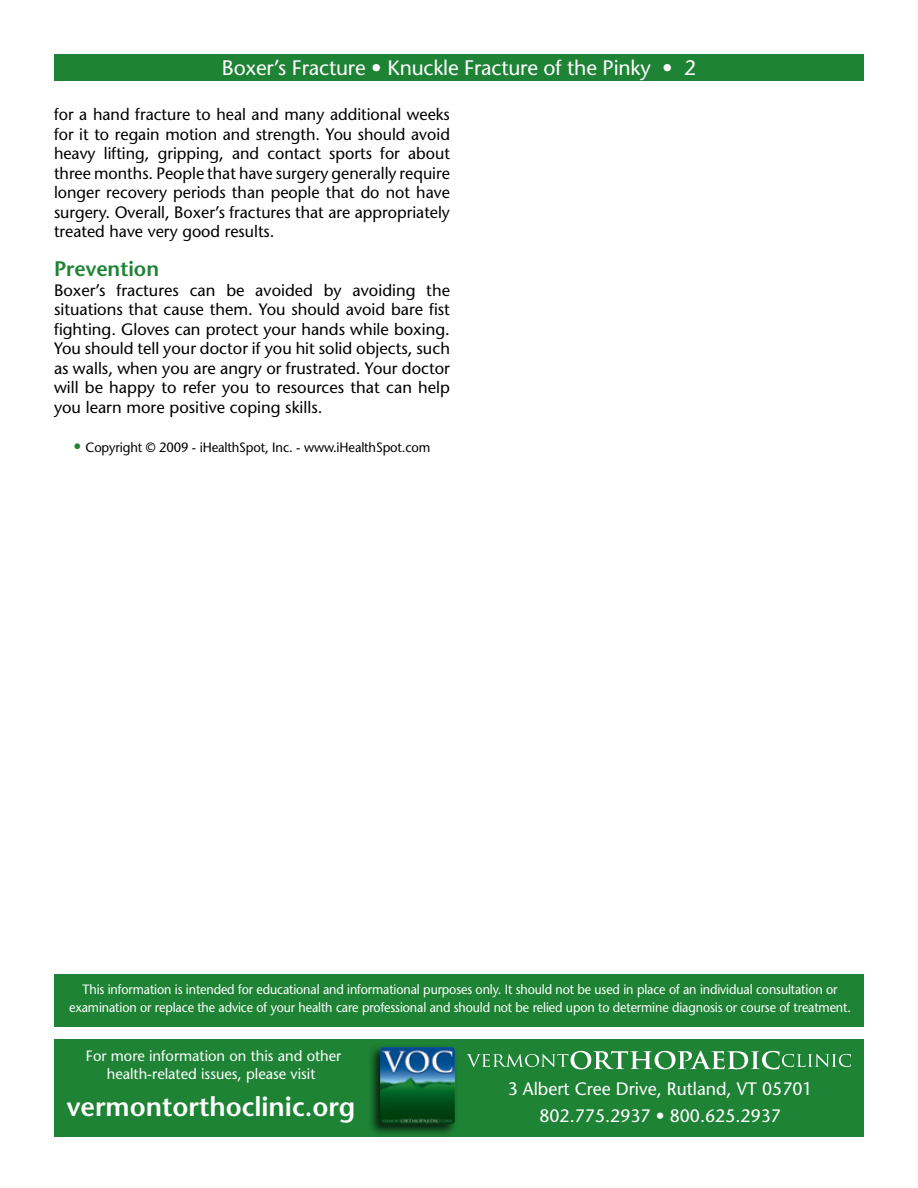
<style>
.page{position:relative;width:918px;height:1188px;background:#fff}
.page>*{position:absolute;margin:0;border:0;box-sizing:border-box;transform-origin:0 0}
.t1{font:600 27px "Stone Sans Std";color:#fff}
.t2{font:500 21px "Stone Sans Std";letter-spacing:-.01em;color:#fff}
.t3{font:600 21px "Stone Sans Std";color:#1e8335}
.t4{font:500 18px/27px "Stone Sans Std";color:#fff;text-align:center}
.t5{font:500 16.5px/19.5px "Stone Sans Std";color:#000;text-align:justify}
.t6{font:500 15px/18px "Stone Sans Std";color:#fff;text-align:center}
.t7{font:500 13.5px/18px "Stone Sans Std";letter-spacing:-.01em;color:#fff;text-align:center;scale:.93 1}
.t8{font:500 13.5px "Stone Sans Std";letter-spacing:-.01em;color:#000;scale:.96 1}
.s1{font-size:16.5px;color:#1e8335}
</style>
<div class="page">
<div style="left:54px;top:54px;width:810px;height:27px;background:#1e8335"></div>
<div style="left:54px;top:1039px;width:810px;height:97px;background:#1e8335"></div>
<div style="left:367px;top:1044px;width:91px;height:93px;background:#000;opacity:.75"></div>
<img style="left:380px;top:1047px;width:75px;height:77px">
<div style="left:54px;top:974px;width:810px;height:53px;background:#1e8335"></div>
<svg style="left:467px;top:1051px;width:384px;height:18px;background:#56a167"></svg>
<p class="t2" style="left:222px;top:56px;width:476px">Boxer’s Fracture • Knuckle Fracture of the Pinky • 2</p>
<p class="t5" style="left:54px;top:105px;width:398px">for a hand fracture to heal and many additional weeks for it to regain motion and strength. You should avoid heavy lifting, gripping, and contact sports for about three months. People that have surgery generally require longer recovery periods than people that do not have surgery. Overall, Boxer’s fractures that are appropriately treated have very good results.</p>
<p class="t3" style="left:54px;top:256px;width:107px">Prevention</p>
<p class="t5" style="left:54px;top:280px;width:398px">Boxer’s fractures can be avoided by avoiding the situations that cause them. You should avoid bare fist fighting. Gloves can protect your hands while boxing.<br>You should tell your doctor if you hit solid objects, such as walls, when you are angry or frustrated. Your doctor will be happy to refer you to resources that can help you learn more positive coping skills.</p>
<p class="t8" style="left:73px;top:439px;width:373px"><span class="s1">•</span> Copyright © 2009 - iHealthSpot, Inc. - www.iHealthSpot.com</p>
<p class="t7" style="left:69px;top:980px;width:842px">This information is intended for educational and informational purposes only. It should not be used in place of an individual consultation or examination or replace the advice of your health care professional and should not be relied upon to determine diagnosis or course of treatment.</p>
<p class="t6" style="left:86px;top:1046px;width:257px">For more information on this and other health-related issues, please visit</p>
<h1 class="t1" style="left:67px;top:1090px;width:290px">vermontorthoclinic.org</h1>
<p class="t4" style="left:508px;top:1075px;width:306px">3 Albert Cree Drive, Rutland, VT 05701<br>802.775.2937 • 800.625.2937</p>
</div>
